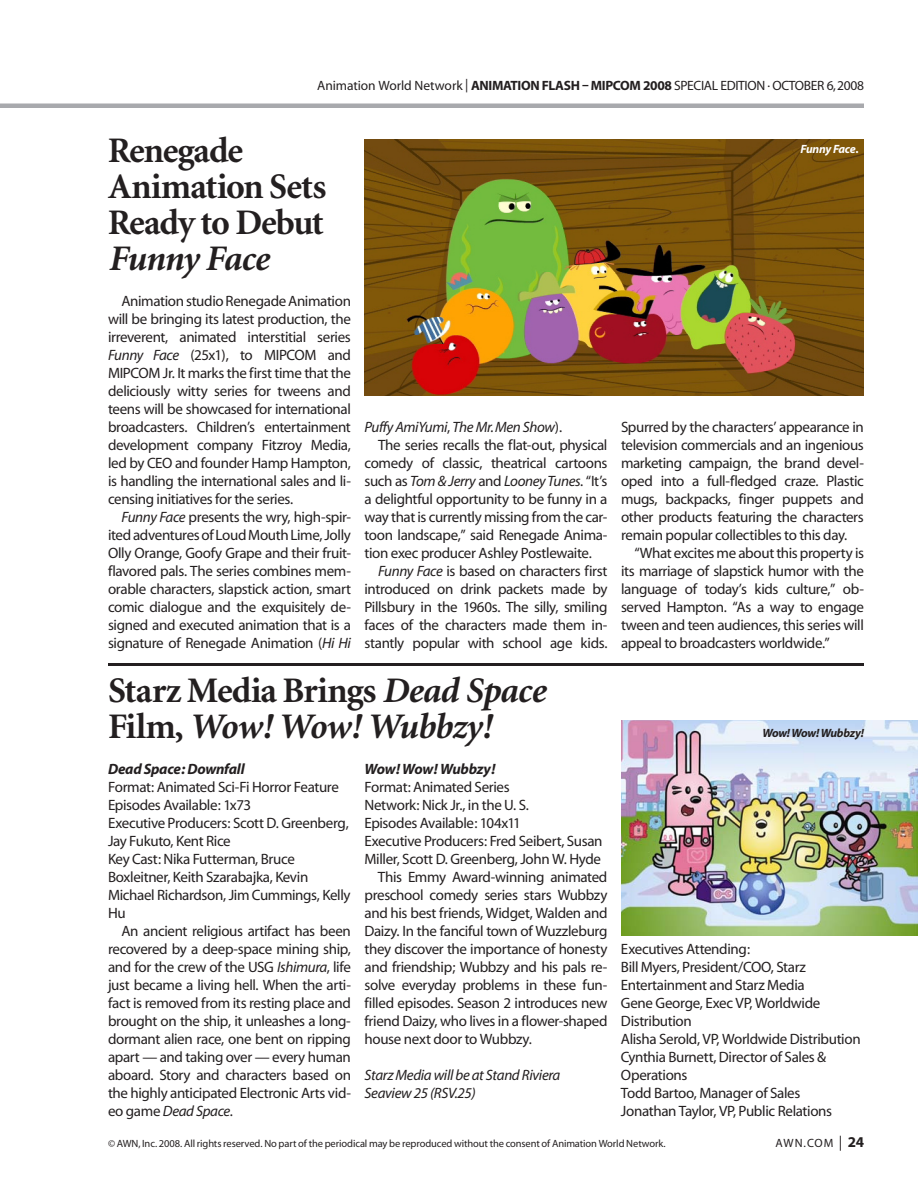
<style>
.page{position:relative;width:918px;height:1188px;background:#fff}
.page>*{position:absolute;margin:0;border:0;box-sizing:border-box;transform-origin:0 0}
.t1{font:italic 700 36px/36px "Minion";letter-spacing:-.025em;color:#231f20}
.t2{font:700 36px/36px "Minion";letter-spacing:-.03em;color:#231f20}
.t3{font:15px/18px "Myriad";letter-spacing:-.025em;color:#231f20;text-align:justify}
.t4{font:italic 15px/18px "Myriad";letter-spacing:-.025em;color:#231f20}
.t5{font:italic 700 15px "Myriad";letter-spacing:-.02em;color:#231f20}
.t6{font:13.5px "Myriad";letter-spacing:-.025em;color:#231f20}
.t7{font:italic 700 12px "Myriad";letter-spacing:-.035em;color:#231f20}
.t8{font:12px "Myriad";letter-spacing:.07em;color:#231f20}
.t9{font:italic 700 12px "Myriad";letter-spacing:-.025em;color:#fff}
.t10{font:10.5px "Myriad";letter-spacing:-.01em;color:#231f20}
.s1{font-weight:700}
.s2{font-style:italic}
.s3{font-style:normal}
.s4{font-size:15px}
.s5{font-weight:700;font-size:15px}
</style>
<div class="page">
<hr style="left:0;top:104px;width:864px;height:4px;background:#a8a9ad">
<img style="left:364px;top:140px;width:500px;height:256px">
<hr style="left:108px;top:663px;width:756px;height:3px;background:#231f20">
<img style="left:621px;top:720px;width:297px;height:216px">
<p class="t6" style="left:317px;top:79px;width:548px">Animation World Network | <span class="s1">ANIMATION FLASH – MIPCOM 2008</span> SPECIAL EDITION · OCTOBER 6, 2008</p>
<h1 class="t2" style="left:108px;top:133px;width:220px">Renegade<br>Animation Sets<br>Ready to Debut</h1>
<h1 class="t1" style="left:108px;top:242px;width:162px">Funny Face</h1>
<p class="t3" style="left:108px;top:293px;width:245px;text-indent:14px">Animation studio Renegade Animation will be bringing its latest production, the irreverent, animated interstitial series <span class="s2">Funny Face</span> (25x1), to MIPCOM and MIPCOM Jr. It marks the first time that the deliciously witty series for tweens and teens will be showcased for international broadcasters. Children’s entertainment development company Fitzroy Media, led by CEO and founder Hamp Hampton, is handling the international sales and li&shy;censing initiatives for the series.</p>
<p class="t3" style="left:108px;top:509px;width:245px;text-indent:14px"><span class="s2">Funny Face</span> presents the wry, high-spir&shy;ited adventures of Loud Mouth Lime, Jolly Olly Orange, Goofy Grape and their fruit&shy;flavored pals. The series combines mem&shy;orable characters, slapstick action, smart comic dialogue and the exquisitely de&shy;signed and executed animation that is a signature of Renegade Animation (<span class="s2">Hi Hi</span></p>
<p class="t4" style="left:365px;top:419px;width:199px">Puffy AmiYumi<span class="s3">,</span> The Mr. Men Show<span class="s3">).</span></p>
<p class="t3" style="left:378px;top:437px;width:231px">The series recalls the flat-out, physical</p>
<p class="t3" style="left:365px;top:455px;width:244px">comedy of classic, theatrical cartoons</p>
<p class="t4" style="left:365px;top:473px;width:245px"><span class="s3">such as</span> Tom &amp; Jerry <span class="s3">and</span> Looney Tunes<span class="s3">. “It’s</span></p>
<p class="t3" style="left:365px;top:491px;width:244px">a delightful opportunity to be funny in a</p>
<p class="t3" style="left:365px;top:509px;width:245px">way that is currently missing from the car-</p>
<p class="t3" style="left:365px;top:527px;width:244px">toon landscape,” said Renegade Anima-</p>
<p class="t3" style="left:365px;top:545px;width:229px">tion exec producer Ashley Postlewaite.</p>
<p class="t3" style="left:378px;top:563px;width:231px"><span class="s2">Funny Face</span> is based on characters first</p>
<p class="t3" style="left:364px;top:581px;width:244px">introduced on drink packets made by</p>
<p class="t3" style="left:364px;top:599px;width:244px">Pillsbury in the 1960s. The silly, smiling</p>
<p class="t3" style="left:364px;top:617px;width:245px">faces of the characters made them in-</p>
<p class="t3" style="left:364px;top:635px;width:244px">stantly popular with school age kids.</p>
<h1 class="t1" style="left:108px;top:674px;width:439px"><span class="s3">Starz Media Brings</span> Dead Space<br><span class="s3">Film,</span> Wow! Wow! Wubbzy!</h1>
<p class="t5" style="left:108px;top:761px;width:138px">Dead Space: Downfall</p>
<p class="t3" style="left:108px;top:779px;width:244px;text-align:left">Format: Animated Sci-Fi Horror Feature<br>Episodes Available: 1x73<br>Executive Producers: Scott D. Greenberg,<br>Jay Fukuto, Kent Rice<br>Key Cast: Nika Futterman, Bruce<br>Boxleitner, Keith Szarabajka, Kevin<br>Michael Richardson, Jim Cummings, Kelly<br>Hu</p>
<p class="t3" style="left:108px;top:923px;width:245px;text-indent:14px">An ancient religious artifact has been recovered by a deep-space mining ship, and for the crew of the USG <span class="s2">Ishimura</span>, life just became a living hell. When the arti&shy;fact is removed from its resting place and brought on the ship, it unleashes a long&shy;dormant alien race, one bent on ripping apart — and taking over — every human aboard. Story and characters based on the highly anticipated Electronic Arts vid&shy;eo game <span class="s2">Dead Space</span>.</p>
<p class="t5" style="left:365px;top:761px;width:132px">Wow! Wow! Wubbzy!</p>
<p class="t3" style="left:364px;top:779px;width:147px">Format: Animated Series</p>
<p class="t3" style="left:364px;top:797px;width:166px">Network: Nick Jr., in the U. S.</p>
<p class="t3" style="left:364px;top:815px;width:158px">Episodes Available: 104x11</p>
<p class="t3" style="left:364px;top:833px;width:240px">Executive Producers: Fred Seibert, Susan</p>
<p class="t3" style="left:364px;top:851px;width:238px">Miller, Scott D. Greenberg, John W. Hyde</p>
<p class="t3" style="left:378px;top:869px;width:231px">This Emmy Award-winning animated</p>
<p class="t3" style="left:364px;top:887px;width:244px">preschool comedy series stars Wubbzy</p>
<p class="t3" style="left:364px;top:905px;width:244px">and his best friends, Widget, Walden and</p>
<p class="t3" style="left:364px;top:923px;width:244px">Daizy. In the fanciful town of Wuzzleburg</p>
<p class="t3" style="left:364px;top:941px;width:244px">they discover the importance of honesty</p>
<p class="t3" style="left:364px;top:959px;width:244px">and friendship; Wubbzy and his pals re-</p>
<p class="t3" style="left:364px;top:977px;width:244px">solve everyday problems in these fun-</p>
<p class="t3" style="left:364px;top:995px;width:244px">filled episodes. Season 2 introduces new</p>
<p class="t3" style="left:364px;top:1013px;width:244px">friend Daizy, who lives in a flower-shaped</p>
<p class="t3" style="left:364px;top:1031px;width:169px">house next door to Wubbzy.</p>
<p class="t4" style="left:364px;top:1067px;width:197px">Starz Media will be at Stand Riviera<br>Seaview 25 (RSV.25)</p>
<p class="t9" style="left:801px;top:143px;width:60px">Funny Face<span class="s3">.</span></p>
<p class="t3" style="left:621px;top:419px;width:245px">Spurred by the characters’ appearance in television commercials and an ingenious marketing campaign, the brand devel&shy;oped into a full-fledged craze. Plastic mugs, backpacks, finger puppets and other products featuring the characters remain popular collectibles to this day.</p>
<p class="t3" style="left:621px;top:545px;width:245px;text-indent:14px">“What excites me about this property is its marriage of slapstick humor with the language of today’s kids culture,” ob&shy;served Hampton. “As a way to engage tween and teen audiences, this series will appeal to broadcasters worldwide.”</p>
<p class="t7" style="left:762px;top:727px;width:103px">Wow! Wow! Wubbzy!</p>
<p class="t3" style="left:621px;top:941px;width:241px;text-align:left">Executives Attending:<br>Bill Myers, President/COO, Starz<br>Entertainment and Starz Media<br>Gene George, Exec VP, Worldwide<br>Distribution<br>Alisha Serold, VP, Worldwide Distribution<br>Cynthia Burnett, Director of Sales &amp;<br>Operations<br>Todd Bartoo, Manager of Sales<br>Jonathan Taylor, VP, Public Relations</p>
<p class="t10" style="left:108px;top:1138px;width:559px">© AWN, Inc. 2008. All rights reserved. No part of the periodical may be reproduced without the consent of Animation World Network.</p>
<p class="t8" style="left:776px;top:1137px;width:90px">AWN.COM <span class="s4">|</span> <span class="s5">24</span></p>
</div>
